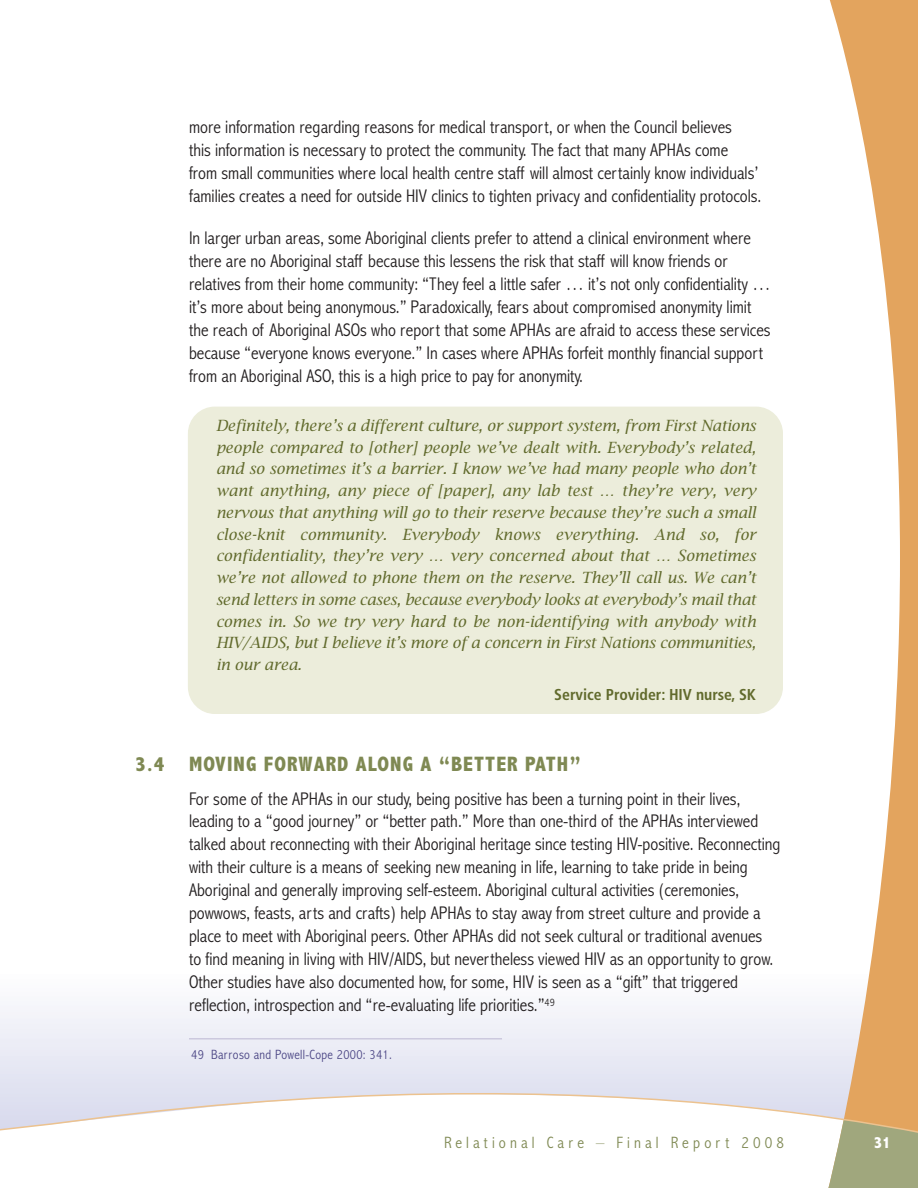
<style>
.page{position:relative;width:918px;height:1188px;background:#fff}
.page>*{position:absolute;margin:0;border:0;box-sizing:border-box;transform-origin:0 0}
.t1{font:800 condensed 21px "Abadi";letter-spacing:.05em;color:#7f8953}
.t2{font:300 condensed 18.45px/23px "Abadi";color:#231f20}
.t3{font:300 condensed 16.5px "Abadi";letter-spacing:.25em;color:#7f8953}
.t4{font:800 condensed 16.5px "Abadi";color:#fff}
.t5{font:700 condensed 15.75px "Frutiger";color:#616a2c}
.t6{font:italic 15.45px/21.8px "Lucida Bright";color:#616a2c;text-align:justify}
.t7{font:300 condensed 13.5px "Abadi";letter-spacing:.025em;color:#4c4685}
</style>
<div class="page">
<div style="left:188px;top:407px;width:595px;height:307px;background:#eceddb;border-radius:27px"></div>
<div style="left:0;top:974px;width:918px;height:214px;background:#f5f5fa"></div>
<svg style="left:830px;top:0;width:88px;height:1044px"></svg>
<svg style="left:0;top:1044px;width:918px;height:144px"></svg>
<hr style="left:189px;top:1038px;width:313px;height:2px;background:#ccc9de">
<p class="t2" style="left:189px;top:115px;width:574px">more information regarding reasons for medical transport, or when the Council believes<br>this information is necessary to protect the community. The fact that many APHAs come<br>from small communities where local health centre staff will almost certainly know individuals’ families creates a need for outside HIV clinics to tighten privacy and confidentiality protocols.</p>
<p class="t2" style="left:189px;top:227px;width:583px">In larger urban areas, some Aboriginal clients prefer to attend a clinical environment where there are no Aboriginal staff because this lessens the risk that staff will know friends or relatives from their home community: “They feel a little safer … it’s not only confidentiality … it’s more about being anonymous.” Paradoxically, fears about compromised anonymity limit the reach of Aboriginal ASOs who report that some APHAs are afraid to access these services because “everyone knows everyone.” In cases where APHAs forfeit monthly financial support from an Aboriginal ASO, this is a high price to pay for anonymity.</p>
<p class="t6" style="left:216px;top:415px;width:542px">Definitely, there’s a different culture, or support system, from First Nations people compared to [other] people we’ve dealt with. Everybody’s related, and so sometimes it’s a barrier. I know we’ve had many people who don’t want anything, any piece of [paper], any lab test … they’re very, very nervous that anything will go to their reserve because they’re such a small close-knit community. Everybody knows everything. And so, for confidentiality, they’re very … very concerned about that … Sometimes we’re not allowed to phone them on the reserve. They’ll call us. We can’t send letters in some cases, because everybody looks at everybody’s mail that comes in. So we try very hard to be non-identifying with anybody with HIV/AIDS, but I believe it’s more of a concern in First Nations communities, in our area.</p>
<p class="t5" style="left:554px;top:689px;width:203px">Service Provider: HIV nurse, SK</p>
<p class="t1" style="left:135px;top:751px;width:447px">3.4 MOVING FORWARD ALONG A “BETTER PATH”</p>
<p class="t2" style="left:189px;top:787px;width:593px">For some of the APHAs in our study, being positive has been a turning point in their lives, leading to a “good journey” or “better path.” More than one-third of the APHAs interviewed talked about reconnecting with their Aboriginal heritage since testing HIV-positive. Reconnecting with their culture is a means of seeking new meaning in life, learning to take pride in being Aboriginal and generally improving self-esteem. Aboriginal cultural activities (ceremonies, powwows, feasts, arts and crafts) help APHAs to stay away from street culture and provide a place to meet with Aboriginal peers. Other APHAs did not seek cultural or traditional avenues<br>to find meaning in living with HIV/AIDS, but nevertheless viewed HIV as an opportunity to grow.<br>Other studies have also documented how, for some, HIV is seen as a “gift” that triggered reflection, introspection and “re-evaluating life priorities.”<sup>49</sup></p>
<p class="t7" style="left:191px;top:1046px;width:202px">49 Barroso and Powell-Cope 2000: 341.</p>
<p class="t3" style="left:444px;top:1133px;width:342px">Relational Care – Final Report 2008</p>
<p class="t4" style="left:874px;top:1133px;width:18px">31</p>
</div>
